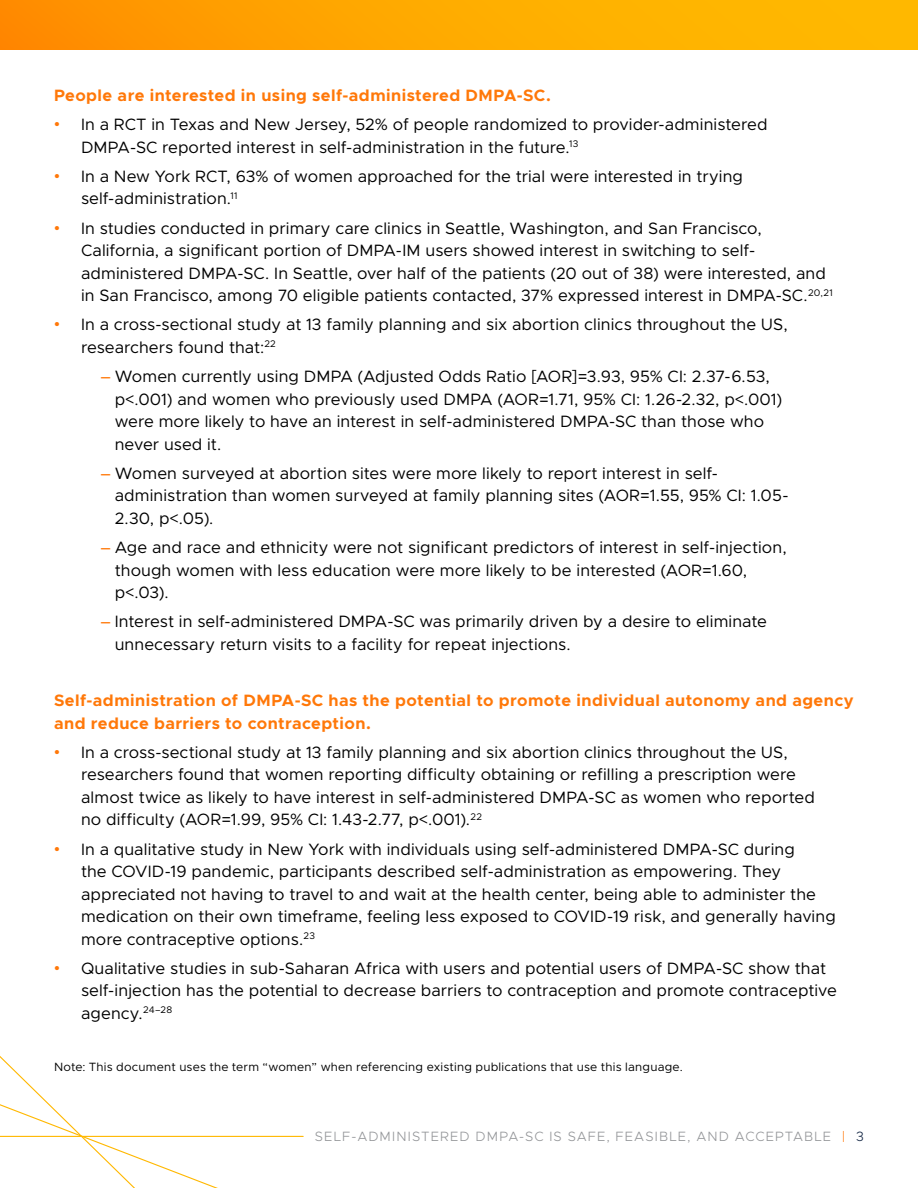
<style>
.page{position:relative;width:918px;height:1188px;background:#fff}
.page>*{position:absolute;margin:0;border:0;box-sizing:border-box;transform-origin:0 0}
.BULLET_COPY{font:16.5px/22.5px "Metropolis";letter-spacing:.005em;color:#000}
.LINE_BULLET_COPY{font:16.5px/22.5px "Metropolis";letter-spacing:.005em;color:#000}
.SUBHEAD_-_PACKAGES{font:700 16.5px/22.5px "Metropolis";letter-spacing:.025em;color:#ff7809}
.t1{font:300 13.5px "Metropolis";letter-spacing:.08em;color:#939598}
.MOUSE_TYPE{font:12px "Metropolis";letter-spacing:.015em;color:#000}
.s1{font-family:"Arial";color:#ff7809}
.s2{color:#ff7809}
.s3{color:#122543}
</style>
<div class="page">
<svg style="left:0;top:1056px;width:285px;height:132px"></svg>
<hr style="left:0;top:1136px;width:303px;height:1px;background:#ffb800">
<div style="left:0;top:0;width:918px;height:50px;background:linear-gradient(to right,#ff9000,#ffc000)"></div>
<p class="SUBHEAD_-_PACKAGES" style="left:54px;top:84px;width:499px">People are interested in using self-administered DMPA-SC.</p>
<p class="BULLET_COPY" style="left:81px;top:113px;width:688px;text-indent:-27px"><span class="s1">•</span> In a RCT in Texas and New Jersey, 52% of people randomized to provider-administered<br>DMPA-SC reported interest in self-administration in the future.<sup>13</sup></p>
<p class="BULLET_COPY" style="left:81px;top:165px;width:664px;text-indent:-27px"><span class="s1">•</span> In a New York RCT, 63% of women approached for the trial were interested in trying self-administration.<sup>11</sup></p>
<p class="BULLET_COPY" style="left:81px;top:217px;width:753px;text-indent:-27px"><span class="s1">•</span> In studies conducted in primary care clinics in Seattle, Washington, and San Francisco, California, a significant portion of DMPA-IM users showed interest in switching to self&shy;administered DMPA-SC. In Seattle, over half of the patients (20 out of 38) were interested, and in San Francisco, among 70 eligible patients contacted, 37% expressed interest in DMPA-SC.<sup>20,21</sup></p>
<p class="BULLET_COPY" style="left:81px;top:313px;width:708px;text-indent:-27px"><span class="s1">•</span> In a cross-sectional study at 13 family planning and six abortion clinics throughout the US, researchers found that:<sup>22</sup></p>
<p class="LINE_BULLET_COPY" style="left:115px;top:365px;width:669px;text-indent:-14px"><span class="s1">–</span> Women currently using DMPA (Adjusted Odds Ratio [AOR]=3.93, 95% CI: 2.37-6.53, p&lt;.001) and women who previously used DMPA (AOR=1.71, 95% CI: 1.26-2.32, p&lt;.001) were more likely to have an interest in self-administered DMPA-SC than those who never used it.</p>
<p class="LINE_BULLET_COPY" style="left:115px;top:462px;width:675px;text-indent:-14px"><span class="s1">–</span> Women surveyed at abortion sites were more likely to report interest in self&shy;administration than women surveyed at family planning sites (AOR=1.55, 95% CI: 1.05-<br>2.30, p&lt;.05).</p>
<p class="LINE_BULLET_COPY" style="left:115px;top:536px;width:673px;text-indent:-14px"><span class="s1">–</span> Age and race and ethnicity were not significant predictors of interest in self-injection, though women with less education were more likely to be interested (AOR=1.60, p&lt;.03).</p>
<p class="LINE_BULLET_COPY" style="left:115px;top:610px;width:654px;text-indent:-14px"><span class="s1">–</span> Interest in self-administered DMPA-SC was primarily driven by a desire to eliminate unnecessary return visits to a facility for repeat injections.</p>
<p class="SUBHEAD_-_PACKAGES" style="left:54px;top:689px;width:801px">Self-administration of DMPA-SC has the potential to promote individual autonomy and agency and reduce barriers to contraception.</p>
<p class="BULLET_COPY" style="left:81px;top:741px;width:736px;text-indent:-27px"><span class="s1">•</span> In a cross-sectional study at 13 family planning and six abortion clinics throughout the US, researchers found that women reporting difficulty obtaining or refilling a prescription were almost twice as likely to have interest in self-administered DMPA-SC as women who reported no difficulty (AOR=1.99, 95% CI: 1.43-2.77, p&lt;.001).<sup>22</sup></p>
<p class="BULLET_COPY" style="left:81px;top:838px;width:756px;text-indent:-27px"><span class="s1">•</span> In a qualitative study in New York with individuals using self-administered DMPA-SC during<br>the COVID-19 pandemic, participants described self-administration as empowering. They appreciated not having to travel to and wait at the health center, being able to administer the medication on their own timeframe, feeling less exposed to COVID-19 risk, and generally having more contraceptive options.<sup>23</sup></p>
<p class="BULLET_COPY" style="left:81px;top:957px;width:758px;text-indent:-27px"><span class="s1">•</span> Qualitative studies in sub-Saharan Africa with users and potential users of DMPA-SC show that self-injection has the potential to decrease barriers to contraception and promote contraceptive agency.<sup>24–28</sup></p>
<p class="MOUSE_TYPE" style="left:54px;top:1060px;width:630px">Note: This document uses the term “women” when referencing existing publications that use this language.</p>
<p class="t1" style="left:315px;top:1128px;width:551px">SELF-ADMINISTERED DMPA-SC IS SAFE, FEASIBLE, AND ACCEPTABLE <span class="s2">|</span> <span class="s3">3</span></p>
</div>
